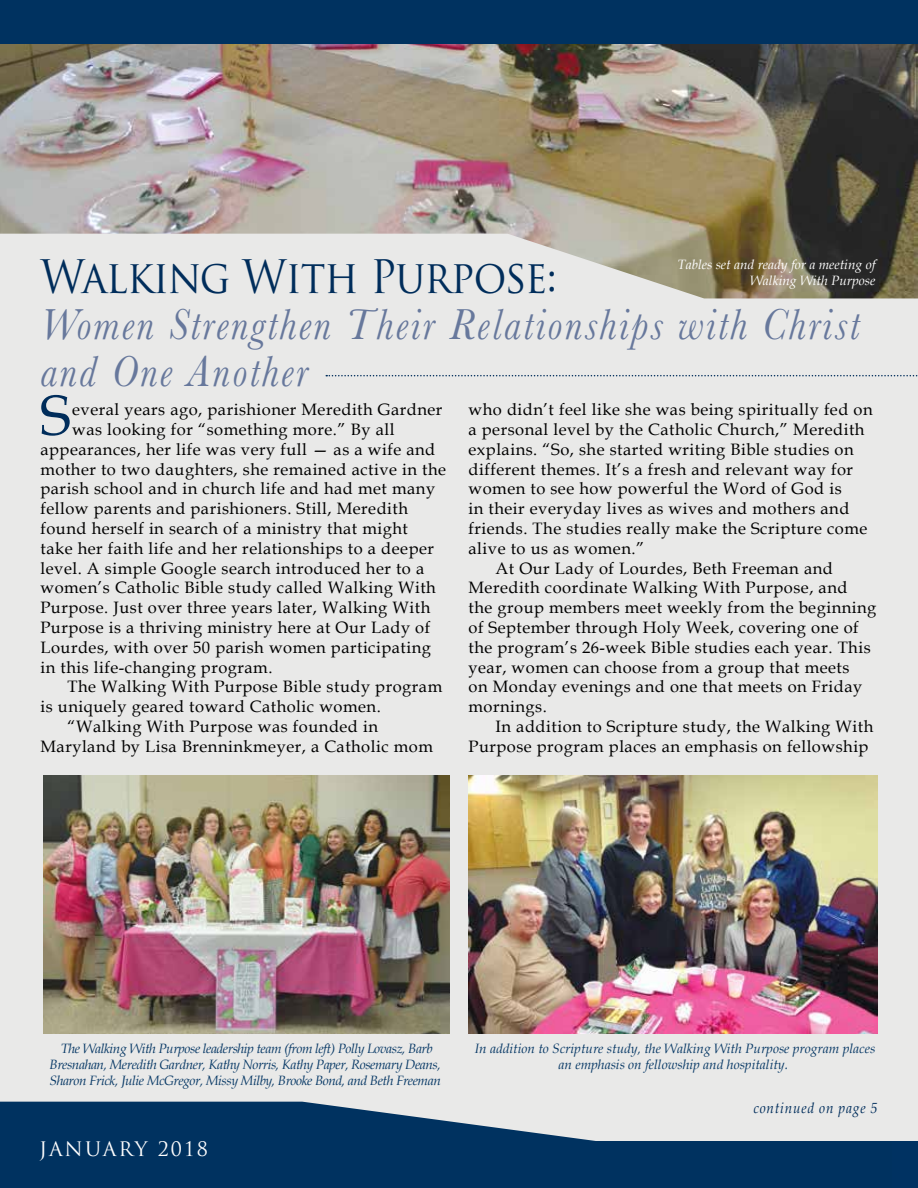
<style>
.page{position:relative;width:918px;height:1188px;background:#fff}
.page>*{position:absolute;margin:0;border:0;box-sizing:border-box;transform-origin:0 0}
.t1{font:57.15px "Book Antiqua";color:#002d5b}
.t2{font:italic 45px/46.5px "Baskerville";letter-spacing:.06em;color:#67789c;scale:.9 1}
.t3{font:45px "Trajan Pro";letter-spacing:-.02em;color:#002d5b;scale:.9 1}
.t4{font:19.5px "Trajan Pro";letter-spacing:.1em;color:#fff}
.t5{font:16.5px "Book Antiqua";letter-spacing:.03em;color:#000}
.t6{font:italic 15px "Book Antiqua";letter-spacing:.06em;color:#002d5b;scale:.9 1}
.t7{font:italic 13.5px/16.2px "Book Antiqua";letter-spacing:-.03em;color:#083966;text-align:center}
.t8{font:italic 13.5px/16.2px "Book Antiqua";color:#083966;text-align:center}
.t9{font:italic 13.5px/16.2px "Book Antiqua";color:#fff;text-align:right}
</style>
<div class="page">
<img style="left:0;top:43px;width:918px;height:191px">
<div style="left:0;top:302px;width:918px;height:846px;background:#e9e9e8"></div>
<div style="left:0;top:0;width:918px;height:43px;background:#003260"></div>
<svg style="left:0;top:1102px;width:596px;height:39px;fill:#003260"></svg>
<div style="left:0;top:1141px;width:917px;height:47px;background:#003260"></div>
<div style="left:893px;top:1141px;width:25px;height:47px;background:#003262"></div>
<svg style="left:0;top:234px;width:918px;height:68px;background:#c4c2ba"></svg>
<svg style="left:326px;top:375px;width:592px;height:1px"></svg>
<img style="left:43px;top:776px;width:407px;height:257px">
<img style="left:468px;top:776px;width:410px;height:257px">
<h2 class="t3" style="left:40px;top:248px;width:575px">Walking With Purpose:</h2>
<h2 class="t2" style="left:40px;top:301px;width:912px">Women Strengthen Their Relationships with Christ and One Another</h2>
<p class="t9" style="left:678px;top:256px;width:199px">Tables set and ready for a meeting of<br>Walking With Purpose</p>
<h1 class="t1" style="left:40px;top:376px;width:31px">S</h1>
<p class="t5" style="left:72px;top:398px;width:372px">everal years ago, parishioner Meredith Gardner</p>
<p class="t5" style="left:72px;top:418px;width:324px">was looking for “something more.” By all</p>
<p class="t5" style="left:40px;top:438px;width:396px">appearances, her life was very full — as a wife and</p>
<p class="t5" style="left:40px;top:457px;width:407px">mother to two daughters, she remained active in the</p>
<p class="t5" style="left:40px;top:477px;width:396px">parish school and in church life and had met many</p>
<p class="t5" style="left:40px;top:497px;width:369px">fellow parents and parishioners. Still, Meredith</p>
<p class="t5" style="left:40px;top:517px;width:369px">found herself in search of a ministry that might</p>
<p class="t5" style="left:40px;top:537px;width:395px">take her faith life and her relationships to a deeper</p>
<p class="t5" style="left:40px;top:556px;width:385px">level. A simple Google search introduced her to a</p>
<p class="t5" style="left:40px;top:576px;width:397px">women’s Catholic Bible study called Walking With</p>
<p class="t5" style="left:40px;top:596px;width:391px">Purpose. Just over three years later, Walking With</p>
<p class="t5" style="left:40px;top:616px;width:391px">Purpose is a thriving ministry here at Our Lady of</p>
<p class="t5" style="left:40px;top:636px;width:392px">Lourdes, with over 50 parish women participating</p>
<p class="t5" style="left:40px;top:655px;width:234px">in this life-changing program.</p>
<p class="t5" style="left:67px;top:675px;width:376px">The Walking With Purpose Bible study program</p>
<p class="t5" style="left:40px;top:695px;width:342px">is uniquely geared toward Catholic women.</p>
<p class="t5" style="left:67px;top:715px;width:312px">“Walking With Purpose was founded in</p>
<p class="t5" style="left:40px;top:735px;width:394px">Maryland by Lisa Brenninkmeyer, a Catholic mom</p>
<p class="t5" style="left:469px;top:398px;width:406px">who didn’t feel like she was being spiritually fed on</p>
<p class="t5" style="left:469px;top:418px;width:398px">a personal level by the Catholic Church,” Meredith</p>
<p class="t5" style="left:469px;top:438px;width:387px">explains. “So, she started writing Bible studies on</p>
<p class="t5" style="left:469px;top:457px;width:386px">different themes. It’s a fresh and relevant way for</p>
<p class="t5" style="left:469px;top:477px;width:375px">women to see how powerful the Word of God is</p>
<p class="t5" style="left:469px;top:497px;width:382px">in their everyday lives as wives and mothers and</p>
<p class="t5" style="left:469px;top:517px;width:400px">friends. The studies really make the Scripture come</p>
<p class="t5" style="left:469px;top:537px;width:177px">alive to us as women.”</p>
<p class="t5" style="left:496px;top:556px;width:339px">At Our Lady of Lourdes, Beth Freeman and</p>
<p class="t5" style="left:469px;top:576px;width:380px">Meredith coordinate Walking With Purpose, and</p>
<p class="t5" style="left:469px;top:596px;width:409px">the group members meet weekly from the beginning</p>
<p class="t5" style="left:469px;top:616px;width:392px">of September through Holy Week, covering one of</p>
<p class="t5" style="left:469px;top:636px;width:404px">the program’s 26-week Bible studies each year. This</p>
<p class="t5" style="left:469px;top:655px;width:382px">year, women can choose from a group that meets</p>
<p class="t5" style="left:469px;top:675px;width:395px">on Monday evenings and one that meets on Friday</p>
<p class="t5" style="left:469px;top:695px;width:80px">mornings.</p>
<p class="t5" style="left:496px;top:715px;width:379px">In addition to Scripture study, the Walking With</p>
<p class="t5" style="left:469px;top:735px;width:402px">Purpose program places an emphasis on fellowship</p>
<p class="t7" style="left:50px;top:1040px;width:393px">The Walking With Purpose leadership team (from left) Polly Lovasz, Barb<br>Bresnahan, Meredith Gardner, Kathy Norris, Kathy Paper, Rosemary Deans,<br>Sharon Frick, Julie McGregor, Missy Milby, Brooke Bond, and Beth Freeman</p>
<p class="t8" style="left:475px;top:1040px;width:402px">In addition to Scripture study, the Walking With Purpose program places an emphasis on fellowship and hospitality.</p>
<p class="t4" style="left:39px;top:1137px;width:171px">JANUARY 2018</p>
<p class="t6" style="left:754px;top:1098px;width:139px">continued on page 5</p>
</div>
